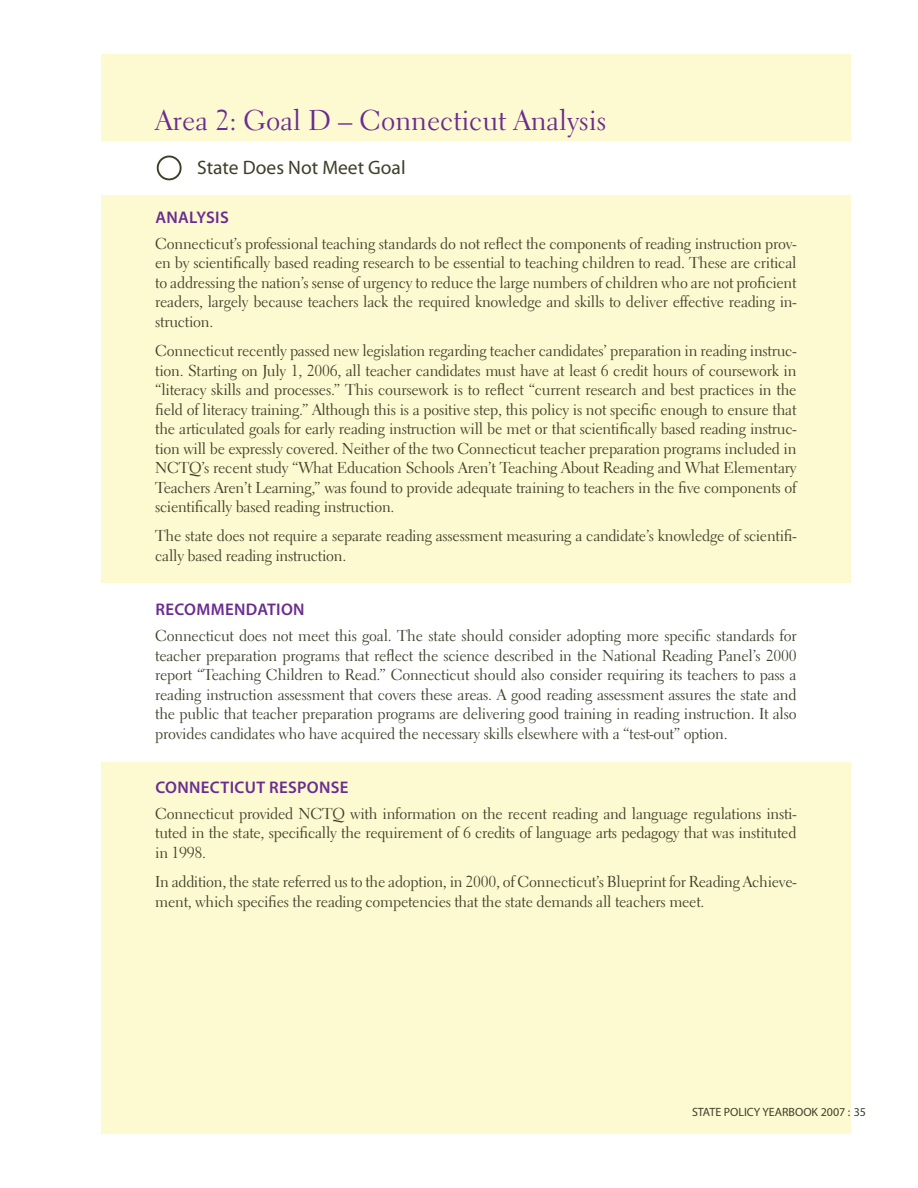
<style>
.page{position:relative;width:918px;height:1188px;background:#fff}
.page>*{position:absolute;margin:0;border:0;box-sizing:border-box;transform-origin:0 0}
.t1{font:28.5px "Electra LH";color:#6a2c91}
.t2{font:19.5px "Myriad Pro";color:#3f3e29}
.t3{font:600 16.8px "Myriad Pro";letter-spacing:.02em;color:#6a2c91}
.t4{font:15.75px/19.5px "Electra LH";letter-spacing:-.015em;color:#3f3e29;text-align:justify}
.t5{font:12px "Myriad";color:#3f3e29}
</style>
<div class="page">
<div style="left:101px;top:54px;width:749px;height:1080px;background:#fdf9d1"></div>
<div style="left:6px;top:141px;width:904px;height:53px;background:#fff"></div>
<div style="left:68px;top:583px;width:813px;height:178px;background:#fff"></div>
<div style="left:157px;top:156px;width:25px;height:24px;border:3px solid #3f3e29;border-radius:50%"></div>
<div style="left:159px;top:157px;width:21px;height:21px;background:#fff;border-radius:50%"></div>
<h1 class="t1" style="left:155px;top:103px;width:452px">Area 2: Goal D – Connecticut Analysis</h1>
<p class="t2" style="left:197px;top:156px;width:210px">State Does Not Meet Goal</p>
<p class="t3" style="left:155px;top:206px;width:59px">ANA LYSIS</p>
<p class="t4" style="left:155px;top:234px;width:643px">Connecticut’s professional teaching standards do not reflect the components of reading instruction prov&shy;en by scientifically based reading research to be essential to teaching children to read. These are critical to addressing the nation’s sense of urgency to reduce the large numbers of children who are not proficient readers, largely because teachers lack the required knowledge and skills to deliver effective reading in&shy;struction.</p>
<p class="t4" style="left:155px;top:341px;width:643px">Connecticut recently passed new legislation regarding teacher candidates’ preparation in reading instruc&shy;tion. Starting on July 1, 2006, all teacher candidates must have at least 6 credit hours of coursework in “literacy skills and processes.” This coursework is to reflect “current research and best practices in the field of literacy training.” Although this is a positive step, this policy is not specific enough to ensure that the articulated goals for early reading instruction will be met or that scientifically based reading instruc&shy;tion will be expressly covered. Neither of the two Connecticut teacher preparation programs included in NCTQ’s recent study “What Education Schools Aren’t Teaching About Reading and What Elementary Teachers Aren’t Learning,” was found to provide adequate training to teachers in the five components of scientifically based reading instruction.</p>
<p class="t4" style="left:155px;top:526px;width:643px">The state does not require a separate reading assessment measuring a candidate’s knowledge of scientifi&shy;cally based reading instruction.</p>
<p class="t3" style="left:155px;top:599px;width:148px">RECOMMENDATION</p>
<p class="t4" style="left:155px;top:626px;width:643px">Connecticut does not meet this goal. The state should consider adopting more specific standards for teacher preparation programs that reflect the science described in the National Reading Panel’s 2000 report “Teaching Children to Read.” Connecticut should also consider requiring its teachers to pass a reading instruction assessment that covers these areas. A good reading assessment assures the state and the public that teacher preparation programs are delivering good training in reading instruction. It also provides candidates who have acquired the necessary skills elsewhere with a “test-out” option.</p>
<p class="t3" style="left:155px;top:776px;width:64px">CONN ECTIC</p>
<p class="t3" style="left:245px;top:776px;width:105px">UT RESPONSE</p>
<p class="t4" style="left:155px;top:804px;width:643px">Connecticut provided NCTQ with information on the recent reading and language regulations insti&shy;tuted in the state, specifically the requirement of 6 credits of language arts pedagogy that was instituted in 1998.</p>
<p class="t4" style="left:155px;top:872px;width:643px">In addition, the state referred us to the adoption, in 2000, of Connecticut’s Blueprint for Reading Achieve&shy;ment, which specifies the reading competencies that the state demands all teachers meet.</p>
<p class="t5" style="left:692px;top:1106px;width:169px">STATE POLICY YEARBOOK 2007 : 35</p>
</div>
